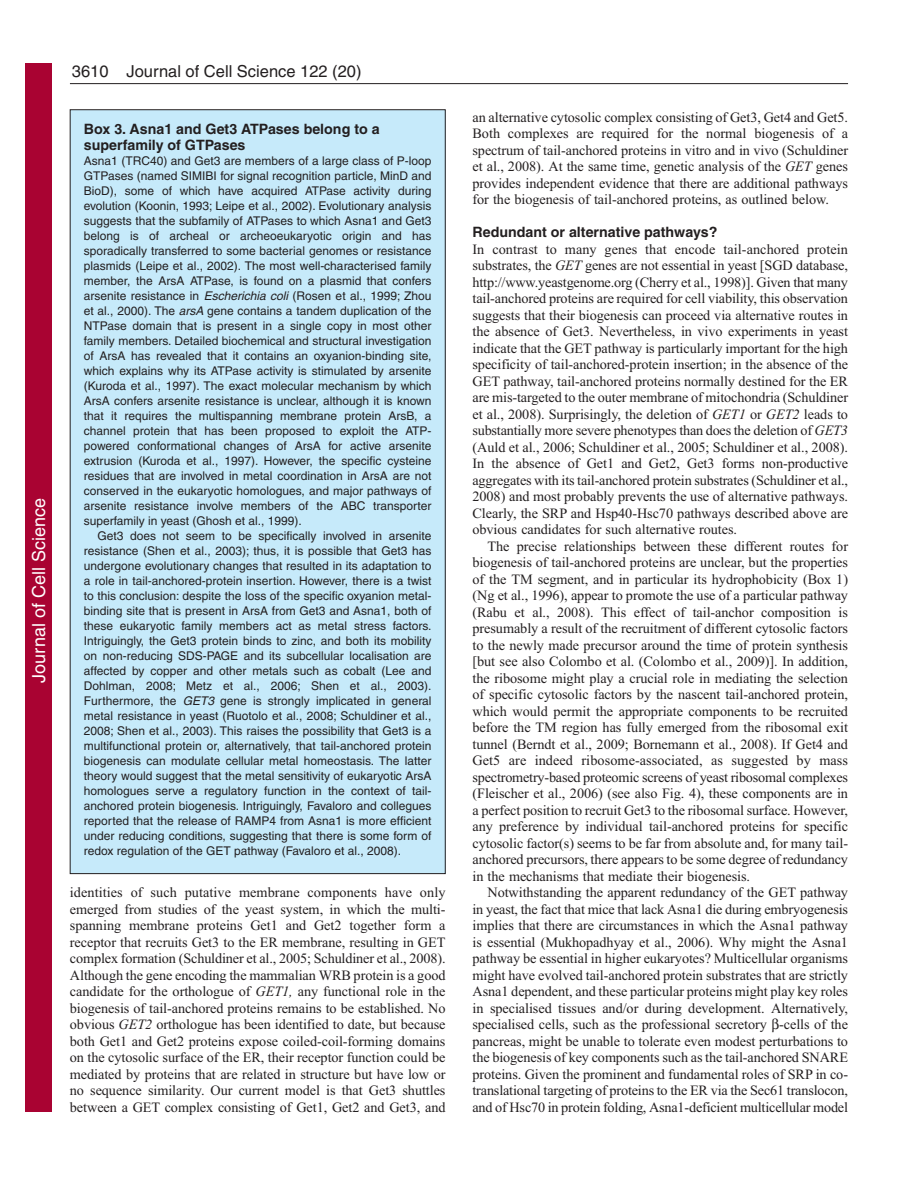
<style>
.page{position:relative;width:918px;height:1188px;background:#fff}
.page>*{position:absolute;margin:0;border:0;box-sizing:border-box;transform-origin:0 0}
.t1{font:18px "Helvetica";color:#fff}
.t2{font:16.5px "Helvetica";color:#231f20}
.t3{font:14.25px/16.5px "Times New Roman";letter-spacing:-.005em;color:#231f20;text-align:justify}
.t4{font:700 14.25px/16.5px "Helvetica";color:#231f20}
.t5{font:12px/15px "Helvetica";color:#231f20;text-align:justify}
.s1{font-style:italic}
</style>
<div class="page">
<hr style="left:70px;top:83px;width:778px;height:1px;background:#231f20">
<div style="left:70px;top:110px;width:375px;height:764px;background:#c6eafa"></div>
<div style="left:26px;top:64px;width:26px;height:1048px;background:#a90332"></div>
<p class="t1" style="left:28px;top:683px;width:186px;rotate:-90deg">Journal of Cell Science</p>
<p class="t2" style="left:72px;top:65px;width:38px">3610</p>
<p class="t2" style="left:127px;top:65px;width:237px">Journal of Cell Science 122 (20)</p>
<p class="t4" style="left:84px;top:122px;width:297px">Box 3. Asna1 and Get3 ATPases belong to a superfamily of GTPases</p>
<p class="t5" style="left:84px;top:155px;width:349px">Asna1 (TRC40) and Get3 are members of a large class of P-loop GTPases (named SIMIBI for signal recognition particle, MinD and BioD), some of which have acquired ATPase activity during evolution (Koonin, 1993; Leipe et al., 2002). Evolutionary analysis suggests that the subfamily of ATPases to which Asna1 and Get3 belong is of archeal or archeoeukaryotic origin and has sporadically transferred to some bacterial genomes or resistance plasmids (Leipe et al., 2002). The most well-characterised family member, the ArsA ATPase, is found on a plasmid that confers arsenite resistance in <span class="s1">Escherichia coli</span> (Rosen et al., 1999; Zhou et al., 2000). The <span class="s1">arsA</span> gene contains a tandem duplication of the NTPase domain that is present in a single copy in most other family members. Detailed biochemical and structural investigation of ArsA has revealed that it contains an oxyanion-binding site, which explains why its ATPase activity is stimulated by arsenite (Kuroda et al., 1997). The exact molecular mechanism by which ArsA confers arsenite resistance is unclear, although it is known that it requires the multispanning membrane protein ArsB, a channel protein that has been proposed to exploit the ATP&shy;powered conformational changes of ArsA for active arsenite extrusion (Kuroda et al., 1997). However, the specific cysteine residues that are involved in metal coordination in ArsA are not conserved in the eukaryotic homologues, and major pathways of arsenite resistance involve members of the ABC transporter superfamily in yeast (Ghosh et al., 1999).</p>
<p class="t5" style="left:84px;top:530px;width:349px;text-indent:14px">Get3 does not seem to be specifically involved in arsenite resistance (Shen et al., 2003); thus, it is possible that Get3 has undergone evolutionary changes that resulted in its adaptation to a role in tail-anchored-protein insertion. However, there is a twist to this conclusion: despite the loss of the specific oxyanion metal&shy;binding site that is present in ArsA from Get3 and Asna1, both of these eukaryotic family members act as metal stress factors.<br>Intriguingly, the Get3 protein binds to zinc, and both its mobility on non-reducing SDS-PAGE and its subcellular localisation are affected by copper and other metals such as cobalt (Lee and Dohlman, 2008; Metz et al., 2006; Shen et al., 2003).<br>Furthermore, the <span class="s1">GET3</span> gene is strongly implicated in general metal resistance in yeast (Ruotolo et al., 2008; Schuldiner et al., 2008; Shen et al., 2003). This raises the possibility that Get3 is a multifunctional protein or, alternatively, that tail-anchored protein biogenesis can modulate cellular metal homeostasis. The latter theory would suggest that the metal sensitivity of eukaryotic ArsA homologues serve a regulatory function in the context of tail&shy;anchored protein biogenesis. Intriguingly, Favaloro and collegues reported that the release of RAMP4 from Asna1 is more efficient under reducing conditions, suggesting that there is some form of redox regulation of the GET pathway (Favaloro et al., 2008).</p>
<p class="t3" style="left:70px;top:885px;width:377px">identities of such putative membrane components have only emerged from studies of the yeast system, in which the multi&shy;spanning membrane proteins Get1 and Get2 together form a receptor that recruits Get3 to the ER membrane, resulting in GET complex formation (Schuldiner et al., 2005; Schuldiner et al., 2008).<br>Although the gene encoding the mammalian WRB protein is a good candidate for the orthologue of <span class="s1">GET1,</span> any functional role in the biogenesis of tail-anchored proteins remains to be established. No obvious <span class="s1">GET2</span> orthologue has been identified to date, but because both Get1 and Get2 proteins expose coiled-coil-forming domains on the cytosolic surface of the ER, their receptor function could be mediated by proteins that are related in structure but have low or no sequence similarity. Our current model is that Get3 shuttles between a GET complex consisting of Get1, Get2 and Get3, and</p>
<p class="t3" style="left:472px;top:110px;width:377px">an alternative cytosolic complex consisting of Get3, Get4 and Get5.<br>Both complexes are required for the normal biogenesis of a spectrum of tail-anchored proteins in vitro and in vivo (Schuldiner et al., 2008). At the same time, genetic analysis of the <span class="s1">GET</span> genes provides independent evidence that there are additional pathways for the biogenesis of tail-anchored proteins, as outlined below.</p>
<p class="t4" style="left:472px;top:225px;width:247px">Redundant or alternative pathways?</p>
<p class="t3" style="left:472px;top:242px;width:377px">In contrast to many genes that encode tail-anchored protein substrates, the <span class="s1">GET</span> genes are not essential in yeast [SGD database, http://www.yeastgenome.org (Cherry et al., 1998)]. Given that many tail-anchored proteins are required for cell viability, this observation suggests that their biogenesis can proceed via alternative routes in the absence of Get3. Nevertheless, in vivo experiments in yeast indicate that the GET pathway is particularly important for the high specificity of tail-anchored-protein insertion; in the absence of the GET pathway, tail-anchored proteins normally destined for the ER are mis-targeted to the outer membrane of mitochondria (Schuldiner et al., 2008). Surprisingly, the deletion of <span class="s1">GET1</span> or <span class="s1">GET2</span> leads to substantially more severe phenotypes than does the deletion of <span class="s1">GET3 </span>(Auld et al., 2006; Schuldiner et al., 2005; Schuldiner et al., 2008).<br>In the absence of Get1 and Get2, Get3 forms non-productive aggregates with its tail-anchored protein substrates (Schuldiner et al., 2008) and most probably prevents the use of alternative pathways.<br>Clearly, the SRP and Hsp40-Hsc70 pathways described above are obvious candidates for such alternative routes.</p>
<p class="t3" style="left:472px;top:539px;width:377px;text-indent:15px">The precise relationships between these different routes for biogenesis of tail-anchored proteins are unclear, but the properties of the TM segment, and in particular its hydrophobicity (Box 1) (Ng et al., 1996), appear to promote the use of a particular pathway (Rabu et al., 2008). This effect of tail-anchor composition is presumably a result of the recruitment of different cytosolic factors to the newly made precursor around the time of protein synthesis [but see also Colombo et al. (Colombo et al., 2009)]. In addition, the ribosome might play a crucial role in mediating the selection of specific cytosolic factors by the nascent tail-anchored protein, which would permit the appropriate components to be recruited before the TM region has fully emerged from the ribosomal exit tunnel (Berndt et al., 2009; Bornemann et al., 2008). If Get4 and Get5 are indeed ribosome-associated, as suggested by mass spectrometry-based proteomic screens of yeast ribosomal complexes (Fleischer et al., 2006) (see also Fig. 4), these components are in a perfect position to recruit Get3 to the ribosomal surface. However, any preference by individual tail-anchored proteins for specific cytosolic factor(s) seems to be far from absolute and, for many tail&shy;anchored precursors, there appears to be some degree of redundancy in the mechanisms that mediate their biogenesis.</p>
<p class="t3" style="left:472px;top:885px;width:377px;text-indent:15px">Notwithstanding the apparent redundancy of the GET pathway in yeast, the fact that mice that lack Asna1 die during embryogenesis implies that there are circumstances in which the Asna1 pathway is essential (Mukhopadhyay et al., 2006). Why might the Asna1 pathway be essential in higher eukaryotes? Multicellular organisms might have evolved tail-anchored protein substrates that are strictly Asna1 dependent, and these particular proteins might play key roles in specialised tissues and/or during development. Alternatively, specialised cells, such as the professional secretory -cells of the pancreas, might be unable to tolerate even modest perturbations to the biogenesis of key components such as the tail-anchored SNARE proteins. Given the prominent and fundamental roles of SRP in co&shy;translational targeting of proteins to the ER via the Sec61 translocon, and of Hsc70 in protein folding, Asna1-deficient multicellular model</p>
</div>
